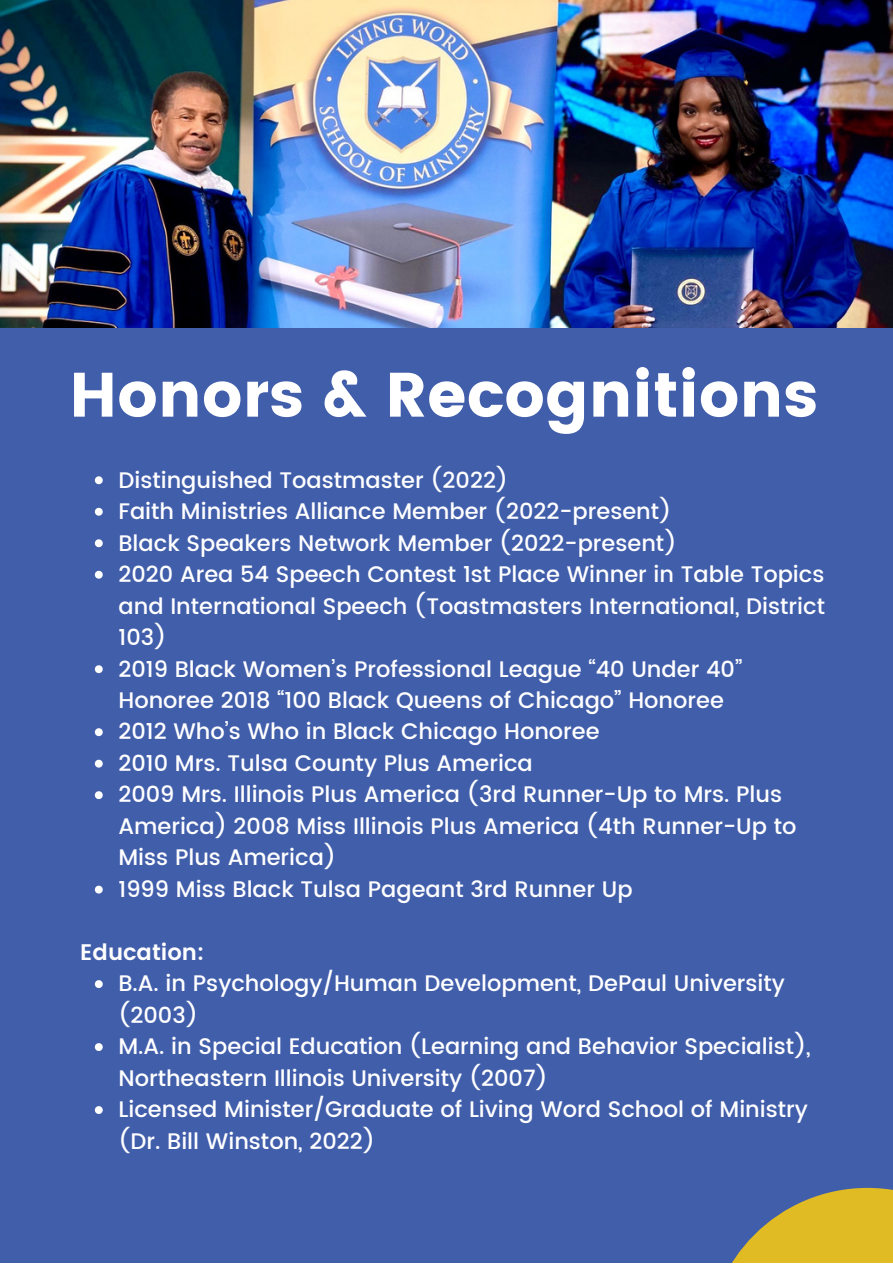
<style>
.page{position:relative;width:893px;height:1264px;background:#fff}
.page>*{position:absolute;margin:0;border:0;box-sizing:border-box;transform-origin:0 0}
.t1{font:62.55px "Poppins";color:#fff}
.t2{font:500 22.5px/31.5px "Poppins";color:#fff}
.t3{font:600 22.5px "Poppins";color:#fff}
</style>
<div class="page">
<div style="left:0;top:0;width:892px;height:1262px;background:#415eab"></div>
<img style="left:0;top:0;width:892px;height:327px">
<svg style="left:732px;top:1187px;width:160px;height:75px;fill:#e0bb24"></svg>
<svg style="left:95px;top:476px;width:8px;height:8px"></svg>
<svg style="left:95px;top:508px;width:8px;height:7px"></svg>
<svg style="left:95px;top:539px;width:8px;height:8px"></svg>
<svg style="left:95px;top:571px;width:8px;height:7px"></svg>
<svg style="left:95px;top:665px;width:8px;height:8px"></svg>
<svg style="left:95px;top:728px;width:8px;height:8px"></svg>
<svg style="left:95px;top:759px;width:8px;height:8px"></svg>
<svg style="left:95px;top:791px;width:8px;height:8px"></svg>
<svg style="left:95px;top:885px;width:8px;height:8px"></svg>
<svg style="left:95px;top:980px;width:8px;height:8px"></svg>
<svg style="left:95px;top:1043px;width:8px;height:7px"></svg>
<svg style="left:95px;top:1106px;width:8px;height:7px"></svg>
<p class="t1" style="left:69px;top:358px;width:750px">Honors &amp; Recognitions</p>
<p class="t2" style="left:118px;top:464px;width:391px">Distinguished Toastmaster (2022)</p>
<p class="t2" style="left:118px;top:495px;width:554px">Faith Ministries Alliance Member (2022-present)</p>
<p class="t2" style="left:118px;top:527px;width:559px">Black Speakers Network Member (2022-present)</p>
<p class="t2" style="left:118px;top:558px;width:708px;text-align:justify">2020 Area 54 Speech Contest 1st Place Winner in Table Topics and International Speech (Toastmasters International, District 103)</p>
<p class="t2" style="left:118px;top:653px;width:625px">2019 Black Women’s Professional League “40 Under 40”<br>Honoree 2018 “100 Black Queens of Chicago” Honoree</p>
<p class="t2" style="left:118px;top:716px;width:482px">2012 Who’s Who in Black Chicago Honoree</p>
<p class="t2" style="left:118px;top:747px;width:416px">2010 Mrs. Tulsa County Plus America</p>
<p class="t2" style="left:118px;top:779px;width:679px">2009 Mrs. Illinois Plus America (3rd Runner-Up to Mrs. Plus<br>America) 2008 Miss Illinois Plus America (4th Runner-Up to<br>Miss Plus America)</p>
<p class="t2" style="left:118px;top:873px;width:515px">1999 Miss Black Tulsa Pageant 3rd Runner Up</p>
<p class="t3" style="left:80px;top:939px;width:125px">Education:</p>
<p class="t2" style="left:118px;top:967px;width:668px">B.A. in Psychology/Human Development, DePaul University (2003)</p>
<p class="t2" style="left:118px;top:1030px;width:693px">M.A. in Special Education (Learning and Behavior Specialist),<br>Northeastern Illinois University (2007)</p>
<p class="t2" style="left:118px;top:1093px;width:691px">Licensed Minister/Graduate of Living Word School of Ministry (Dr. Bill Winston, 2022)</p>
</div>
